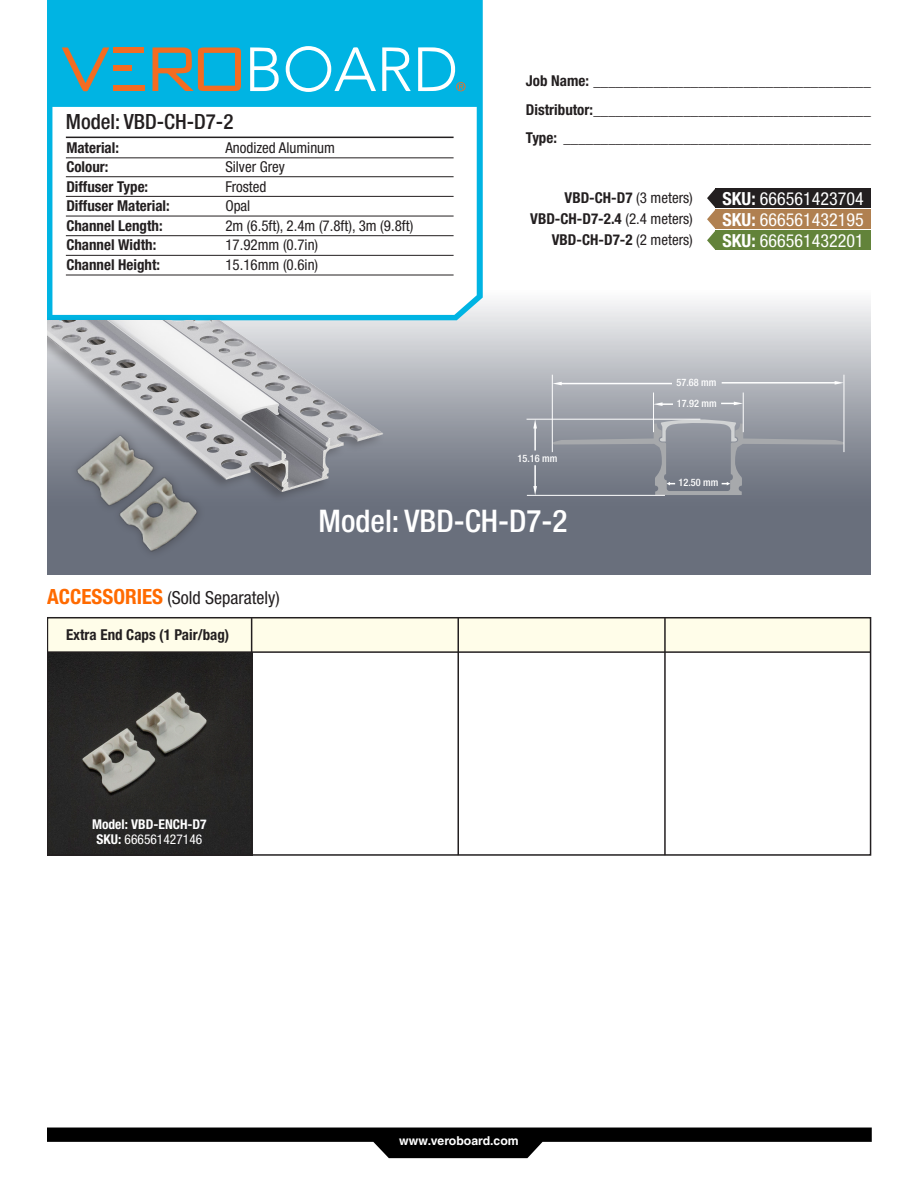
<style>
.page{position:relative;width:918px;height:1188px;background:#fff}
.page>*{position:absolute;margin:0;border:0;box-sizing:border-box;transform-origin:0 0}
.t1{font:500 condensed 31.2px "Helvetica Neue LT Std";color:#fff}
.t2{font:500 condensed 21px "Helvetica Neue LT Std";color:#231f20}
.t3{font:condensed 18px "Helvetica Neue LT Std";color:#fff}
.t4{font:condensed 18px "Helvetica Neue LT Std";color:#231f20}
.t5{font:700 condensed 15px "Helvetica Neue LT Std";color:#231f20}
.t6{font:condensed 15px "Helvetica Neue LT Std";color:#231f20}
.t7{font:700 condensed 13.5px "Helvetica Neue LT Std";color:#fff}
.t8{font:condensed 13.5px "Helvetica Neue LT Std";color:#fff}
.t9{font:700 12.3px "Helvetica CE";color:#fff}
.t10{font:500 condensed 10.2px "Helvetica Neue LT Std";color:#fff}
.s1{font-weight:400}
.s2{font-weight:700}
.s3{font-weight:700;font-size:21px;color:#ff6a00}
</style>
<div class="page">
<svg style="left:213px;top:301px;width:658px;height:274px;background:#999da6"></svg>
<svg style="left:47px;top:0;width:436px;height:320px"></svg>
<div style="left:47px;top:617px;width:824px;height:35px;background:#fffde9"></div>
<img style="left:50px;top:653px;width:201px;height:200px">
<hr style="left:66px;top:137px;width:388px;height:1px;background:#231f20">
<hr style="left:66px;top:158px;width:388px;height:1px;background:#231f20">
<hr style="left:66px;top:176px;width:388px;height:1px;background:#231f20">
<hr style="left:66px;top:196px;width:388px;height:1px;background:#231f20">
<hr style="left:66px;top:216px;width:388px;height:1px;background:#231f20">
<hr style="left:66px;top:235px;width:388px;height:1px;background:#231f20">
<hr style="left:66px;top:255px;width:388px;height:1px;background:#231f20">
<hr style="left:66px;top:275px;width:388px;height:1px;background:#231f20">
<svg style="left:47px;top:1128px;width:825px;height:30px"></svg>
<div style="left:47px;top:617px;width:824px;height:239px;border:2px solid #231f20"></div>
<hr style="left:47px;top:651px;width:824px;height:2px;background:#231f20">
<div style="left:33px;top:316px;width:351px;height:188px;background:#00b4e3"></div>
<img style="left:47px;top:320px;width:357px;height:239px">
<svg style="left:722px;top:381px;width:122px;height:4px"></svg>
<svg style="left:553px;top:382px;width:119px;height:3px"></svg>
<svg style="left:533px;top:420px;width:4px;height:30px"></svg>
<svg style="left:533px;top:465px;width:4px;height:30px"></svg>
<hr style="left:527px;top:419px;width:173px;height:1px;background:#fff">
<hr style="left:527px;top:495px;width:138px;height:1px;background:#fff">
<hr style="left:552px;top:375px;width:1px;height:77px;background:#fff">
<hr style="left:844px;top:375px;width:1px;height:77px;background:#fff">
<svg style="left:721px;top:402px;width:22px;height:3px"></svg>
<svg style="left:654px;top:402px;width:19px;height:4px"></svg>
<svg style="left:553px;top:419px;width:291px;height:76px;background:#878b95"></svg>
<hr style="left:653px;top:393px;width:1px;height:39px;background:#fff">
<hr style="left:743px;top:393px;width:1px;height:39px;background:#fff">
<div style="left:113px;top:47px;width:31px;height:6px;background:#f36c21"></div>
<svg style="left:153px;top:47px;width:88px;height:44px;background:#669590"></svg>
<svg style="left:250px;top:47px;width:29px;height:44px"></svg>
<svg style="left:418px;top:47px;width:48px;height:44px"></svg>
<svg style="left:62px;top:47px;width:47px;height:44px;background:#3ca2b2"></svg>
<svg style="left:382px;top:47px;width:29px;height:44px"></svg>
<div style="left:113px;top:86px;width:31px;height:5px;background:#f36c21"></div>
<div style="left:113px;top:66px;width:18px;height:5px;background:#f36c21"></div>
<svg style="left:286px;top:46px;width:90px;height:46px"></svg>
<img style="left:47px;top:408px;width:166px;height:167px">
<hr style="left:251px;top:652px;width:1px;height:203px;background:#231f20">
<hr style="left:251px;top:618px;width:1px;height:35px;background:#231f20">
<hr style="left:458px;top:618px;width:1px;height:237px;background:#231f20">
<hr style="left:664px;top:618px;width:2px;height:237px;background:#231f20">
<div style="left:0;top:0;width:47px;height:1188px;background:#fff"></div>
<div style="left:716px;top:188px;width:155px;height:20px;background:#231f20"></div>
<div style="left:716px;top:209px;width:155px;height:20px;background:#b08050"></div>
<div style="left:716px;top:230px;width:155px;height:20px;background:#62833a"></div>
<svg style="left:707px;top:188px;width:9px;height:62px"></svg>
<p class="t2" style="left:66px;top:110px;width:169px">Model: VBD-CH-D7-2</p>
<p class="t5" style="left:66px;top:139px;width:54px">Material:</p>
<p class="t6" style="left:225px;top:139px;width:111px">Anodized Aluminum</p>
<p class="t5" style="left:66px;top:158px;width:44px">Colour:</p>
<p class="t6" style="left:225px;top:158px;width:61px">Silver Grey</p>
<p class="t5" style="left:66px;top:178px;width:83px">Diffuser Type:</p>
<p class="t6" style="left:225px;top:178px;width:43px">Frosted</p>
<p class="t5" style="left:66px;top:197px;width:105px">Diffuser Material:</p>
<p class="t6" style="left:225px;top:197px;width:27px">Opal</p>
<p class="t5" style="left:66px;top:217px;width:98px">Channel Length:</p>
<p class="t6" style="left:225px;top:217px;width:189px">2m (6.5ft), 2.4m (7.8ft), 3m (9.8ft)</p>
<p class="t5" style="left:66px;top:236px;width:91px">Channel Width:</p>
<p class="t6" style="left:225px;top:236px;width:94px">17.92mm (0.7in)</p>
<p class="t5" style="left:66px;top:256px;width:95px">Channel Height:</p>
<p class="t6" style="left:225px;top:256px;width:94px">15.16mm (0.6in)</p>
<p class="t5" style="left:526px;top:72px;width:346px">Job Name: _____________________________________</p>
<p class="t5" style="left:526px;top:100px;width:346px">Distributor:_____________________________________</p>
<p class="t5" style="left:526px;top:129px;width:346px">Type: _________________________________________</p>
<p class="t5" style="left:565px;top:189px;width:130px">VBD-CH-D7 <span class="s1">(3 meters)</span></p>
<p class="t5" style="left:530px;top:210px;width:164px">VBD-CH-D7-2.4 <span class="s1">(2.4 meters)</span></p>
<p class="t5" style="left:552px;top:231px;width:143px">VBD-CH-D7-2 <span class="s1">(2 meters)</span></p>
<p class="t3" style="left:723px;top:188px;width:143px"><span class="s2">SKU:</span> 666561423704</p>
<p class="t3" style="left:723px;top:209px;width:143px"><span class="s2">SKU:</span> 666561432195</p>
<p class="t3" style="left:723px;top:230px;width:143px"><span class="s2">SKU:</span> 666561432201</p>
<p class="t10" style="left:676px;top:377px;width:41px">57.68 mm</p>
<p class="t10" style="left:518px;top:452px;width:41px">15.16 mm</p>
<p class="t10" style="left:677px;top:397px;width:41px">17.92 mm</p>
<p class="t10" style="left:679px;top:477px;width:41px">12.50 mm</p>
<p class="t4" style="left:47px;top:588px;width:234px"><span class="s3">ACCESSORIES</span> (Sold Separately)</p>
<p class="t5" style="left:66px;top:625px;width:165px">Extra End Caps (1 Pair/bag)</p>
<p class="t1" style="left:319px;top:502px;width:250px">Model: VBD-CH-D7-2</p>
<p class="t7" style="left:92px;top:816px;width:116px">Model: VBD-ENCH-D7</p>
<p class="t8" style="left:97px;top:831px;width:107px"><span class="s2">SKU:</span> 666561427146</p>
<p class="t9" style="left:399px;top:1133px;width:121px">www.veroboard.com</p>
</div>
